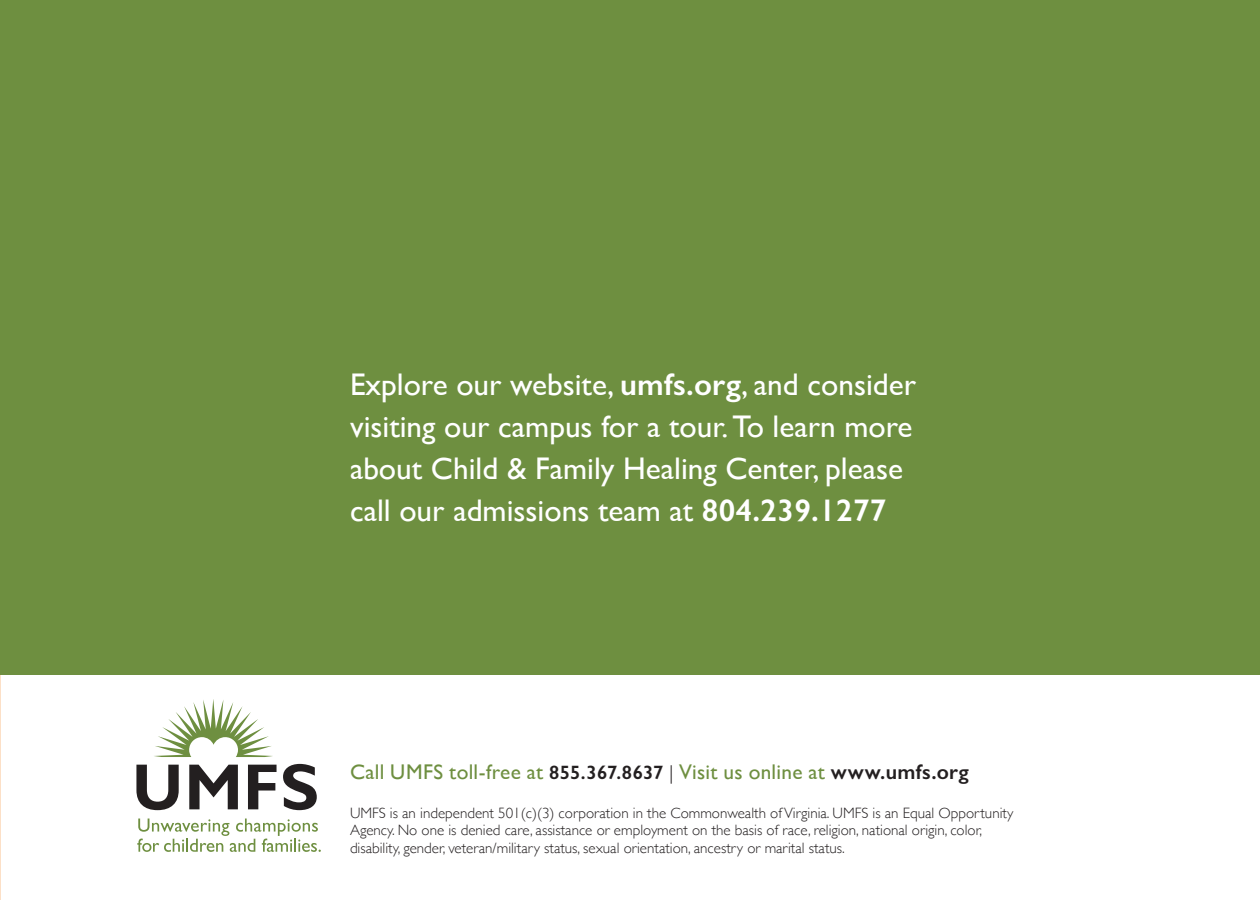
<style>
.page{position:relative;width:1260px;height:900px;background:#fff}
.page>*{position:absolute;margin:0;border:0;box-sizing:border-box;transform-origin:0 0}
.t1{font:31.25px/42px "Gill Sans";color:#fff}
.Locations{font:21.25px "Gill Sans";letter-spacing:.015em;color:#6e8f40}
.t2{font:300 15px/17.5px "Gill Sans";color:#231f20}
.s1{font-weight:600;font-size:31.5px}
.s2{font-weight:600;font-size:19.5px;color:#231f20}
.s3{font-weight:300;font-size:20px;color:#231f20}
.s4{font-weight:600;color:#231f20}
</style>
<div class="page">
<div style="left:0;top:0;width:1260px;height:675px;background:#6e8f40"></div>
<svg style="left:137px;top:765px;width:42px;height:45px"></svg>
<svg style="left:248px;top:765px;width:29px;height:44px"></svg>
<svg style="left:283px;top:764px;width:34px;height:46px"></svg>
<svg style="left:189px;top:765px;width:49px;height:44px"></svg>
<svg style="left:154px;top:699px;width:119px;height:58px"></svg>
<svg style="left:137px;top:819px;width:183px;height:33px"></svg>
<p class="t1" style="left:350px;top:363px;width:568px">Explore our website, <span class="s1">umfs.org</span>, and consider visiting our campus for a tour. To learn more about Child &amp; Family Healing Center, please call our admissions team at <span class="s1">804.239.1277</span></p>
<p class="Locations" style="left:350px;top:759px;width:620px">Call UMFS toll-free at <span class="s2">855.367.8637</span> <span class="s3">|</span> Visit us online at <span class="s4">www.umfs.org</span></p>
<p class="t2" style="left:350px;top:803px;width:665px">UMFS is an independent 501(c)(3) corporation in the Commonwealth of Virginia. UMFS is an Equal Opportunity<br>Agency. No one is denied care, assistance or employment on the basis of race, religion, national origin, color, disability, gender, veteran/military status, sexual orientation, ancestry or marital status.</p>
</div>
